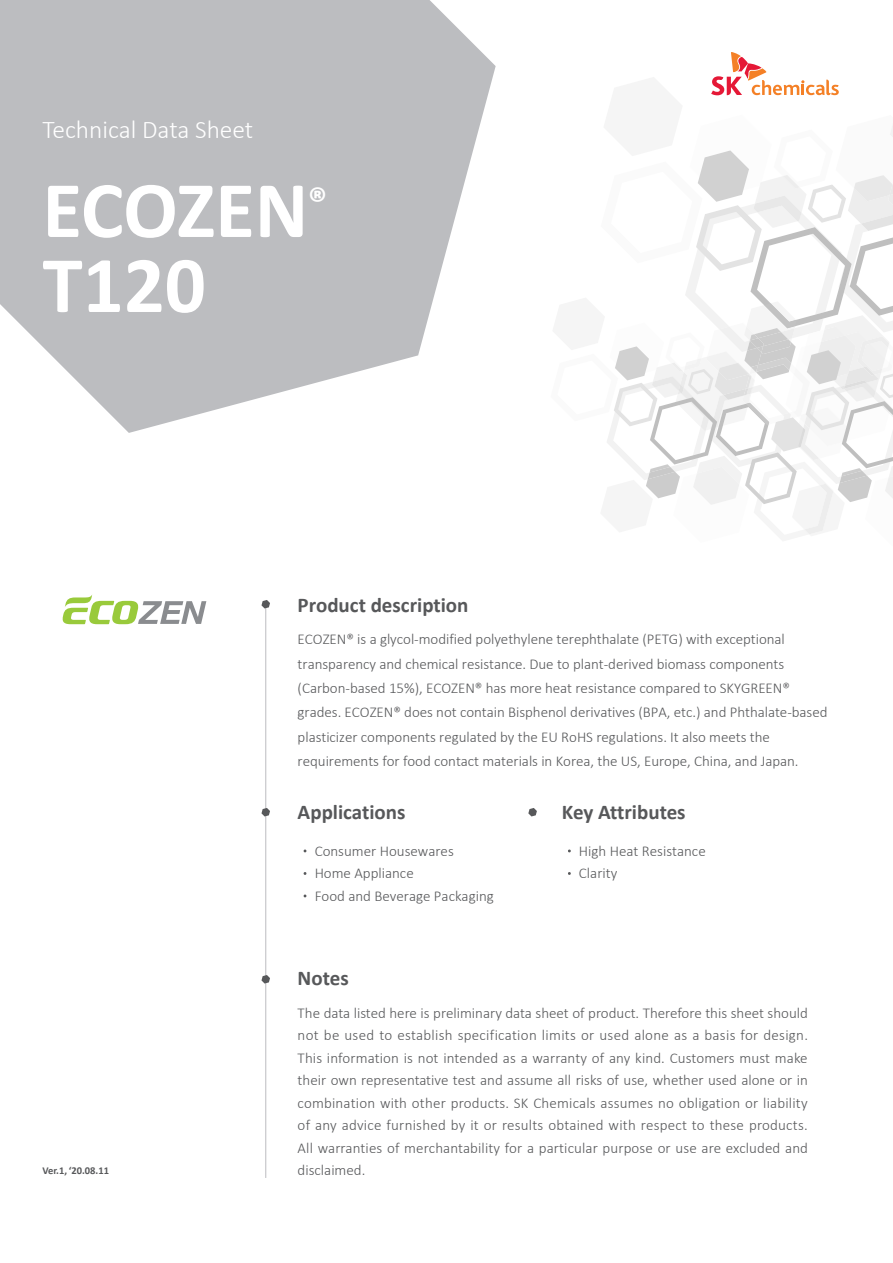
<style>
.page{position:relative;width:893px;height:1263px;background:#fff}
.page>*{position:absolute;margin:0;border:0;box-sizing:border-box;transform-origin:0 0}
.t1{font:700 81px "Calibri";letter-spacing:-.005em;color:#fff}
.t2{font:700 81px "Calibri";color:#fff}
.t3{font:300 25.5px "Calibri";color:#fff}
.t4{font:700 21px "Calibri";color:#57585a}
.t5{font:300 15px/22.5px "Calibri";letter-spacing:-.005em;color:#57585a}
.t6{font:700 10.5px "Calibri";color:#57585a}
.s1{font-style:inherit}
</style>
<div class="page">
<svg style="left:0;top:0;width:496px;height:433px;fill:#bcbdc0"></svg>
<hr style="left:265px;top:604px;width:1px;height:574px;background:#bcbdc0">
<svg style="left:261px;top:600px;width:9px;height:8px"></svg>
<svg style="left:261px;top:808px;width:9px;height:8px"></svg>
<svg style="left:528px;top:808px;width:9px;height:8px"></svg>
<svg style="left:261px;top:975px;width:9px;height:8px"></svg>
<svg style="left:62px;top:594px;width:144px;height:30px"></svg>
<svg style="left:607px;top:52px;width:286px;height:483px"></svg>
<p class="t3" style="left:43px;top:114px;width:212px">Technical Data Sheet</p>
<p class="t1" style="left:43px;top:153px;width:286px">ECOZEN<sup>®</sup></p>
<p class="t2" style="left:43px;top:228px;width:165px">T120</p>
<p class="t4" style="left:298px;top:590px;width:172px">Product description</p>
<p class="t5" style="left:298px;top:627px;width:531px;line-height:24.3px">ECOZEN® is a glycol-modified polyethylene terephthalate (PETG) with exceptional transparency and chemical resistance. Due to plant-derived biomass components (Carbon-based 15%), ECOZEN® has more heat resistance compared to SKYGREEN® grades. ECOZEN® does not contain Bisphenol derivatives (BPA, etc.) and Phthalate-based plasticizer components regulated by the EU RoHS regulations. It also meets the requirements for food contact materials in Korea, the US, Europe, China, and Japan.</p>
<p class="t4" style="left:298px;top:797px;width:109px">Applications</p>
<p class="t4" style="left:562px;top:797px;width:125px">Key Attributes</p>
<p class="t6" style="left:43px;top:1163px;width:68px">Ver.1, ‘<span class="s1">20</span>.0<span class="s1">8</span>.1<span class="s1">1</span></p>
<p class="t5" style="left:315px;top:839px;width:141px">Consumer Housewares</p>
<p class="t5" style="left:315px;top:862px;width:101px">Home Appliance</p>
<p class="t5" style="left:315px;top:884px;width:181px">Food and Beverage Packaging</p>
<p class="t4" style="left:298px;top:963px;width:53px">Notes</p>
<p class="t5" style="left:579px;top:839px;width:128px">High Heat Resistance</p>
<p class="t5" style="left:579px;top:862px;width:40px">Clarity</p>
<p class="t5" style="left:298px;top:1001px;width:512px;text-align:justify">The data listed here is preliminary data sheet of product. Therefore this sheet should not be used to establish specification limits or used alone as a basis for design.<br>This information is not intended as a warranty of any kind. Customers must make their own representative test and assume all risks of use, whether used alone or in combination with other products. SK Chemicals assumes no obligation or liability of any advice furnished by it or results obtained with respect to these products.<br>All warranties of merchantability for a particular purpose or use are excluded and disclaimed.</p>
</div>
